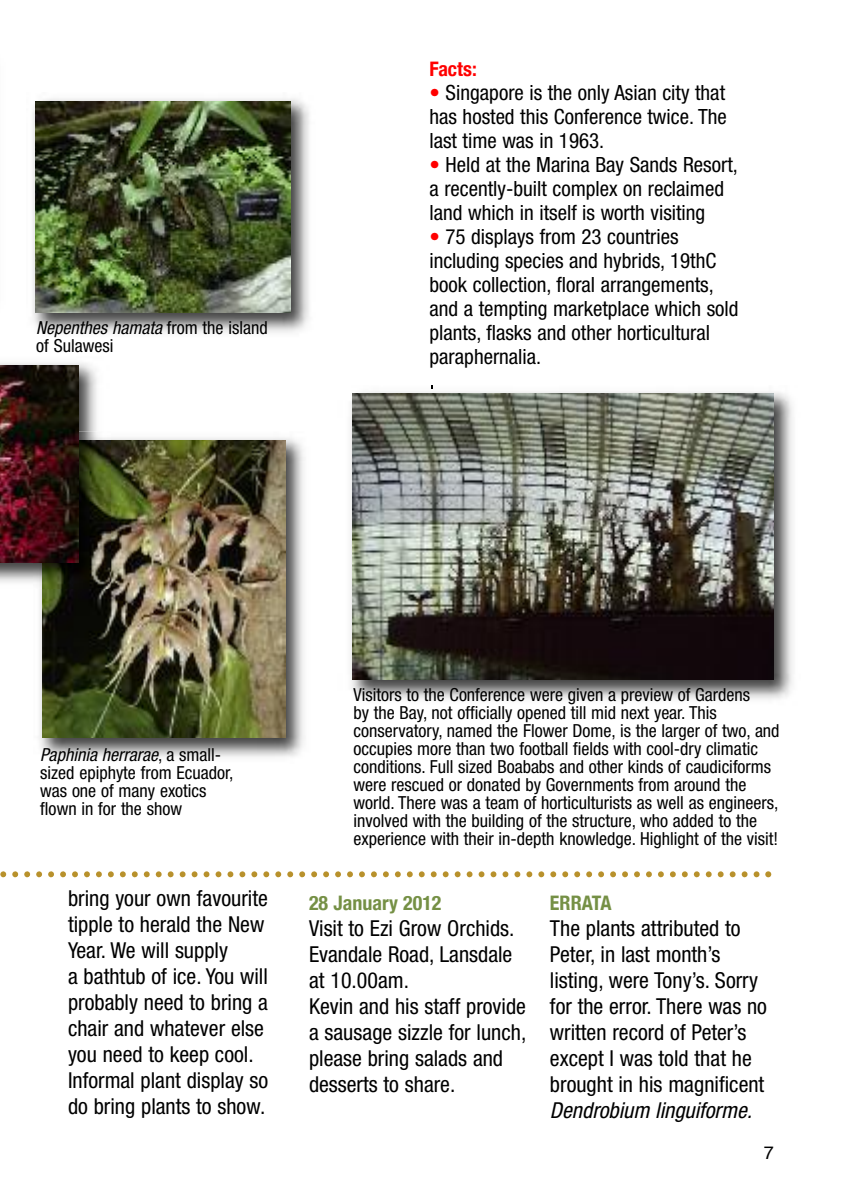
<style>
.page{position:relative;width:842px;height:1191px;background:#fff}
.page>*{position:absolute;margin:0;border:0;box-sizing:border-box;transform-origin:0 0}
.t1{font:condensed 22px/26px "Helvetica Neue";color:#000}
.t2{font:italic condensed 22px "Helvetica Neue";color:#000}
.t3{font:condensed 21px/24px "Helvetica Neue";color:#000}
.t4{font:700 condensed 20px "Helvetica Neue";color:#759045}
.t5{font:700 condensed 20px "Helvetica Neue";color:#f00}
.t6{font:condensed 18px/18px "Helvetica Neue";color:#000}
.t7{font:18px "Helvetica";color:#000}
.s1{font-style:italic}
.s2{color:#f00}
</style>
<div class="page">
<svg style="left:0;top:871px;width:771px;height:6px"></svg>
<img style="left:32px;top:98px;width:277px;height:235px">
<img style="left:35px;top:102px;width:256px;height:211px">
<img style="left:39px;top:437px;width:265px;height:320px">
<img style="left:42px;top:440px;width:243px;height:297px">
<img style="left:0;top:363px;width:111px;height:225px">
<img style="left:0;top:365px;width:79px;height:197px">
<img style="left:351px;top:385px;width:442px;height:315px">
<img style="left:353px;top:394px;width:421px;height:286px">
<p class="t6" style="left:36px;top:320px;width:233px"><span class="s1">Nepenthes hamata</span> from the island of Sulawesi</p>
<p class="t5" style="left:429px;top:57px;width:49px">Facts:</p>
<p class="t3" style="left:429px;top:82px;width:299px;text-align:justify"><span class="s2">•</span> Singapore is the only Asian city that has hosted this Conference twice. The last time was in 1963.</p>
<p class="t3" style="left:429px;top:154px;width:310px"><span class="s2">•</span> Held at the Marina Bay Sands Resort, a recently-built complex on reclaimed land which in itself is worth visiting</p>
<p class="t3" style="left:429px;top:226px;width:311px"><span class="s2">•</span> 75 displays from 23 countries including species and hybrids, 19thC book collection, floral arrangements, and a tempting marketplace which sold plants, flasks and other horticultural paraphernalia.</p>
<p class="t6" style="left:40px;top:747px;width:195px"><span class="s1">Paphinia herrarae</span>, a small&shy;sized epiphyte from Ecuador, was one of many exotics flown in for the show</p>
<p class="t6" style="left:353px;top:687px;width:428px">Visitors to the Conference were given a preview of Gardens<br>by the Bay, not officially opened till mid next year. This conservatory, named the Flower Dome, is the larger of two, and occupies more than two football fields with cool-dry climatic conditions. Full sized Boababs and other kinds of caudiciforms were rescued or donated by Governments from around the world. There was a team of horticulturists as well as engineers, involved with the building of the structure, who added to the experience with their in-depth knowledge. Highlight of the visit!</p>
<p class="t1" style="left:68px;top:887px;width:202px">bring your own favourite tipple to herald the New<br>Year. We will supply<br>a bathtub of ice. You will probably need to bring a chair and whatever else you need to keep cool.<br>Informal plant display so do bring plants to show.</p>
<p class="t4" style="left:309px;top:890px;width:134px">28 January 2012</p>
<p class="t1" style="left:309px;top:916px;width:219px">Visit to Ezi Grow Orchids.<br>Evandale Road, Lansdale at 10.00am.<br>Kevin and his staff provide a sausage sizzle for lunch, please bring salads and desserts to share.</p>
<p class="t4" style="left:550px;top:890px;width:63px">ERRATA</p>
<p class="t1" style="left:550px;top:916px;width:219px">The plants attributed to<br>Peter, in last month’s listing, were Tony’s. Sorry for the error. There was no written record of Peter’s except I was told that he brought in his magnificent</p>
<p class="t2" style="left:550px;top:1102px;width:204px">Dendrobium linguiforme.</p>
<p class="t7" style="left:764px;top:1145px;width:12px">7</p>
</div>
